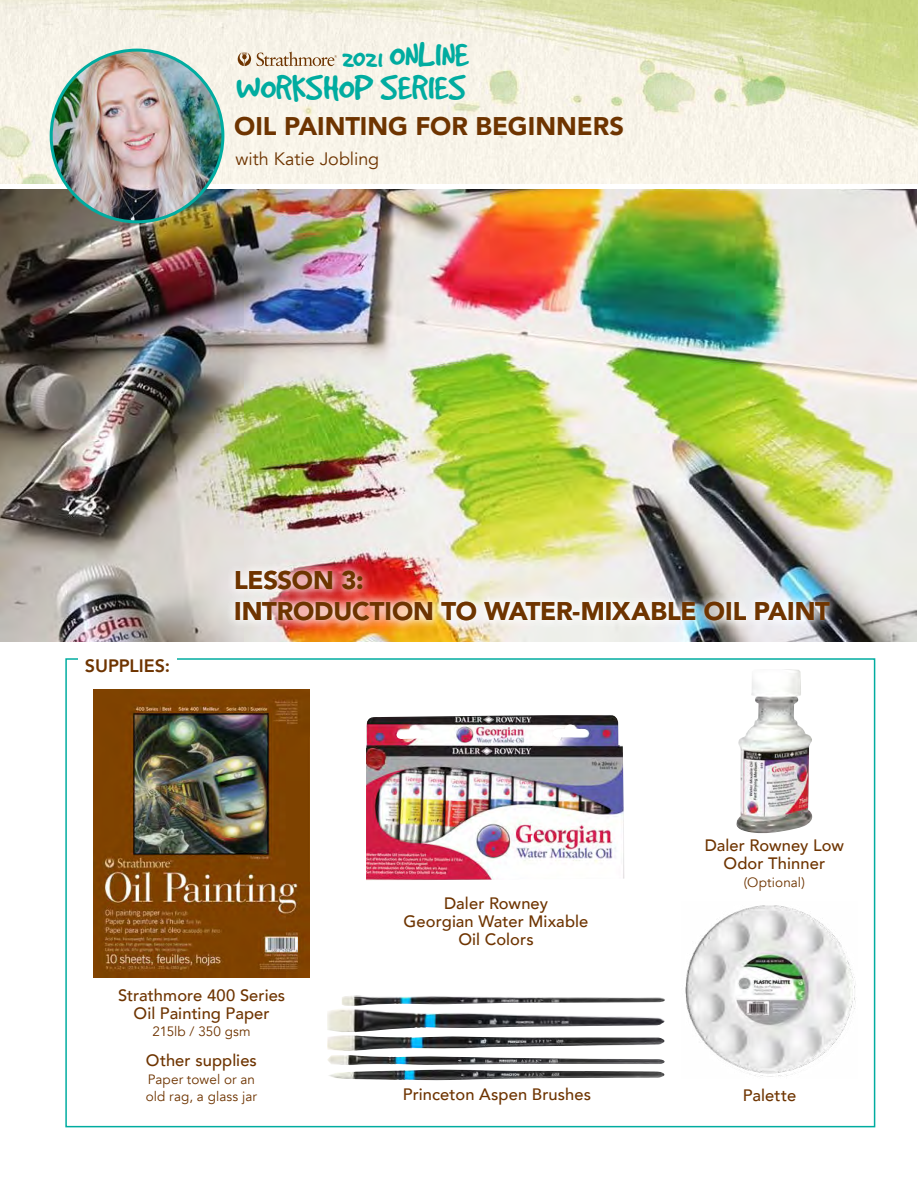
<style>
.page{position:relative;width:918px;height:1188px;background:#fff}
.page>*{position:absolute;margin:0;border:0;box-sizing:border-box;transform-origin:0 0}
.t1{font:39.3px/32.8px "Good Dog";color:#00aca0;text-align:right}
.t2{font:900 25.5px/30.6px "Avenir";letter-spacing:-.005em;color:#6e3400}
.t3{font:18px "Avenir";color:#6e3400}
.t4{font:800 18px "Avenir";letter-spacing:-.005em;color:#6e3400}
.t5{font:500 16.5px/18px "Avenir";letter-spacing:.005em;color:#6e3400;text-align:center}
.t6{font:13.5px/16.5px "Avenir";letter-spacing:.01em;color:#6e3400}
.s1{font-size:28.65px}
</style>
<div class="page">
<img style="left:1px;top:190px;width:916px;height:452px">
<img style="left:0;top:0;width:918px;height:184px">
<svg style="left:238px;top:52px;width:99px;height:14px"></svg>
<img style="left:51px;top:50px;width:172px;height:172px;border-radius:86px">
<div style="left:91px;top:689px;width:221px;height:288px;background:linear-gradient(to bottom,#804200,#804201)"></div>
<img style="left:94px;top:689px;width:216px;height:288px">
<img style="left:342px;top:996px;width:323px;height:10px">
<img style="left:327px;top:1035px;width:338px;height:16px">
<img style="left:327px;top:1055px;width:338px;height:10px">
<img style="left:329px;top:1070px;width:336px;height:10px">
<img style="left:327px;top:1009px;width:338px;height:23px">
<img style="left:685px;top:905px;width:171px;height:172px">
<img style="left:366px;top:715px;width:259px;height:166px">
<img style="left:736px;top:669px;width:77px;height:165px">
<img style="left:226px;top:561px;width:613px;height:70px">
<h1 class="t1" style="left:236px;top:38px;width:234px"><span class="s1">2021</span> ONLINE<br>WORKSHOP SERIES</h1>
<h2 class="t2" style="left:234px;top:111px;width:391px">OIL PAINTING FOR BEGINNERS</h2>
<p class="t3" style="left:236px;top:149px;width:145px">with Katie Jobling</p>
<p class="t4" style="left:85px;top:652px;width:87px">SUPPLIES:</p>
<h2 class="t2" style="left:234px;top:564px;width:597px">LESSON 3:<br>INTRODUCTION TO WATER-MIXABLE OIL PAINT</h2>
<p class="t5" style="left:404px;top:893px;width:186px">Daler Rowney<br>Georgian Water Mixable<br>Oil Colors</p>
<p class="t5" style="left:705px;top:835px;width:141px">Daler Rowney Low<br>Odor Thinner</p>
<p class="t6" style="left:744px;top:874px;width:63px">(Optional)</p>
<p class="t5" style="left:118px;top:986px;width:169px">Strathmore 400 Series<br>Oil Painting Paper</p>
<p class="t6" style="left:153px;top:1023px;width:100px">215lb / 350 gsm</p>
<p class="t5" style="left:146px;top:1051px;width:113px">Other supplies</p>
<p class="t6" style="left:146px;top:1071px;width:113px">Paper towel or an old rag, a glass jar</p>
<p class="t5" style="left:403px;top:1084px;width:190px">Princeton Aspen Brushes</p>
<p class="t5" style="left:743px;top:1085px;width:55px">Palette</p>
</div>
